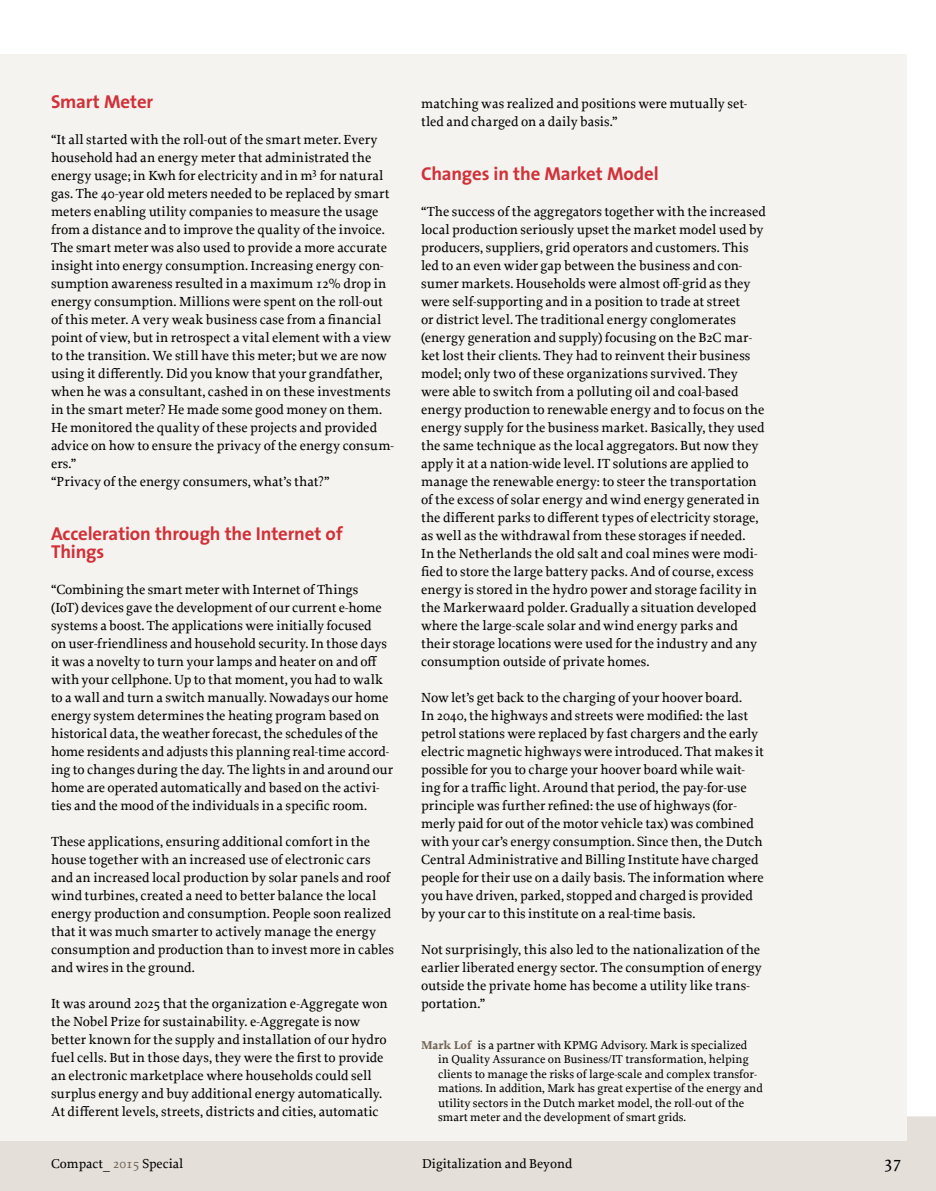
<style>
.page{position:relative;width:936px;height:1191px;background:#fff}
.page>*{position:absolute;margin:0;border:0;box-sizing:border-box;transform-origin:0 0}
.t1{font:700 18.75px/18px "The Sans";letter-spacing:-.01em;color:#d13138}
.t2{font:500 18px "Proforma";color:#000}
.t3{font:500 13.8px/18px "Proforma";color:#000}
.t4{font:500 13.5px "Proforma";color:#000}
.t5{font:500 12px/14.4px "Proforma";color:#000}
.s1{font-weight:700;color:#716556}
.s2{color:#716556}
</style>
<div class="page">
<div style="left:1px;top:1116px;width:934px;height:75px;background:#e4dfd9"></div>
<div style="left:0;top:54px;width:905px;height:1086px;background:#f5f3f0"></div>
<svg style="left:0;top:1140px;width:1px;height:51px"></svg>
<h1 class="t1" style="left:51px;top:92px;width:104px">Smart Meter</h1>
<p class="t3" style="left:51px;top:130px;width:344px">“It all started with the roll-out of the smart meter. Every household had an energy meter that administrated the energy usage; in Kwh for electricity and in m<sup>3</sup> for natural gas. The 40-year old meters needed to be replaced by smart meters enabling utility companies to measure the usage from a distance and to improve the quality of the invoice.<br>The smart meter was also used to provide a more accurate insight into energy consumption. Increasing energy con&shy;sumption awareness resulted in a maximum 12% drop in energy consumption. Millions were spent on the roll-out of this meter. A very weak business case from a financial point of view, but in retrospect a vital element with a view to the transition. We still have this meter; but we are now using it differently. Did you know that your grandfather, when he was a consultant, cashed in on these investments in the smart meter? He made some good money on them.<br>He monitored the quality of these projects and provided advice on how to ensure the privacy of the energy consum&shy;ers.”<br>“Privacy of the energy consumers, what’s that?”</p>
<h1 class="t1" style="left:51px;top:524px;width:293px">Acceleration through the Internet of<br>Things</h1>
<p class="t3" style="left:51px;top:580px;width:343px">“Combining the smart meter with Internet of Things<br>(IoT) devices gave the development of our current e-home systems a boost. The applications were initially focused<br>on user-friendliness and household security. In those days it was a novelty to turn your lamps and heater on and off with your cellphone. Up to that moment, you had to walk to a wall and turn a switch manually. Nowadays our home energy system determines the heating program based on historical data, the weather forecast, the schedules of the home residents and adjusts this planning real-time accord&shy;ing to changes during the day. The lights in and around our home are operated automatically and based on the activi&shy;ties and the mood of the individuals in a specific room.</p>
<p class="t3" style="left:51px;top:832px;width:344px">These applications, ensuring additional comfort in the house together with an increased use of electronic cars and an increased local production by solar panels and roof wind turbines, created a need to better balance the local energy production and consumption. People soon realized that it was much smarter to actively manage the energy consumption and production than to invest more in cables and wires in the ground.</p>
<p class="t3" style="left:51px;top:994px;width:338px">It was around 2025 that the organization e-Aggregate won the Nobel Prize for sustainability. e-Aggregate is now better known for the supply and installation of our hydro fuel cells. But in those days, they were the first to provide an electronic marketplace where households could sell surplus energy and buy additional energy automatically.<br>At different levels, streets, districts and cities, automatic</p>
<p class="t3" style="left:421px;top:94px;width:327px">matching was realized and positions were mutually set&shy;tled and charged on a daily basis.”</p>
<h1 class="t1" style="left:421px;top:164px;width:239px">Changes in the Market Model</h1>
<p class="t3" style="left:421px;top:202px;width:346px">“The success of the aggregators together with the increased local production seriously upset the market model used by producers, suppliers, grid operators and customers. This led to an even wider gap between the business and con&shy;sumer markets. Households were almost off-grid as they were self-supporting and in a position to trade at street<br>or district level. The traditional energy conglomerates (energy generation and supply) focusing on the B2C mar&shy;ket lost their clients. They had to reinvent their business model; only two of these organizations survived. They were able to switch from a polluting oil and coal-based energy production to renewable energy and to focus on the energy supply for the business market. Basically, they used the same technique as the local aggregators. But now they apply it at a nation-wide level. IT solutions are applied to manage the renewable energy: to steer the transportation of the excess of solar energy and wind energy generated in the different parks to different types of electricity storage, as well as the withdrawal from these storages if needed.<br>In the Netherlands the old salt and coal mines were modi&shy;fied to store the large battery packs. And of course, excess energy is stored in the hydro power and storage facility in the Markerwaard polder. Gradually a situation developed where the large-scale solar and wind energy parks and their storage locations were used for the industry and any consumption outside of private homes.</p>
<p class="t3" style="left:421px;top:688px;width:344px">Now let’s get back to the charging of your hoover board.<br>In 2040, the highways and streets were modified: the last petrol stations were replaced by fast chargers and the early electric magnetic highways were introduced. That makes it possible for you to charge your hoover board while wait&shy;ing for a traffic light. Around that period, the pay-for-use principle was further refined: the use of highways (for&shy;merly paid for out of the motor vehicle tax) was combined with your car’s energy consumption. Since then, the Dutch Central Administrative and Billing Institute have charged people for their use on a daily basis. The information where you have driven, parked, stopped and charged is provided by your car to this institute on a real-time basis.</p>
<p class="t3" style="left:421px;top:940px;width:342px">Not surprisingly, this also led to the nationalization of the earlier liberated energy sector. The consumption of energy outside the private home has become a utility like trans&shy;portation.”</p>
<p class="t5" style="left:438px;top:1037px;width:326px;text-indent:-17px"><span class="s1">Mark Lof</span> is a partner with KPMG Advisory. Mark is specialized<br>in Quality Assurance on Business/IT transformation, helping clients to manage the risks of large-scale and complex transfor&shy;mations. In addition, Mark has great expertise of the energy and utility sectors in the Dutch market model, the roll-out of the smart meter and the development of smart grids.</p>
<p class="t4" style="left:51px;top:1155px;width:134px">Compact_ <span class="s2">2015</span> Special</p>
<p class="t4" style="left:422px;top:1155px;width:152px">Digitalization and Beyond</p>
<h2 class="t2" style="left:883px;top:1151px;width:19px">37</h2>
</div>
